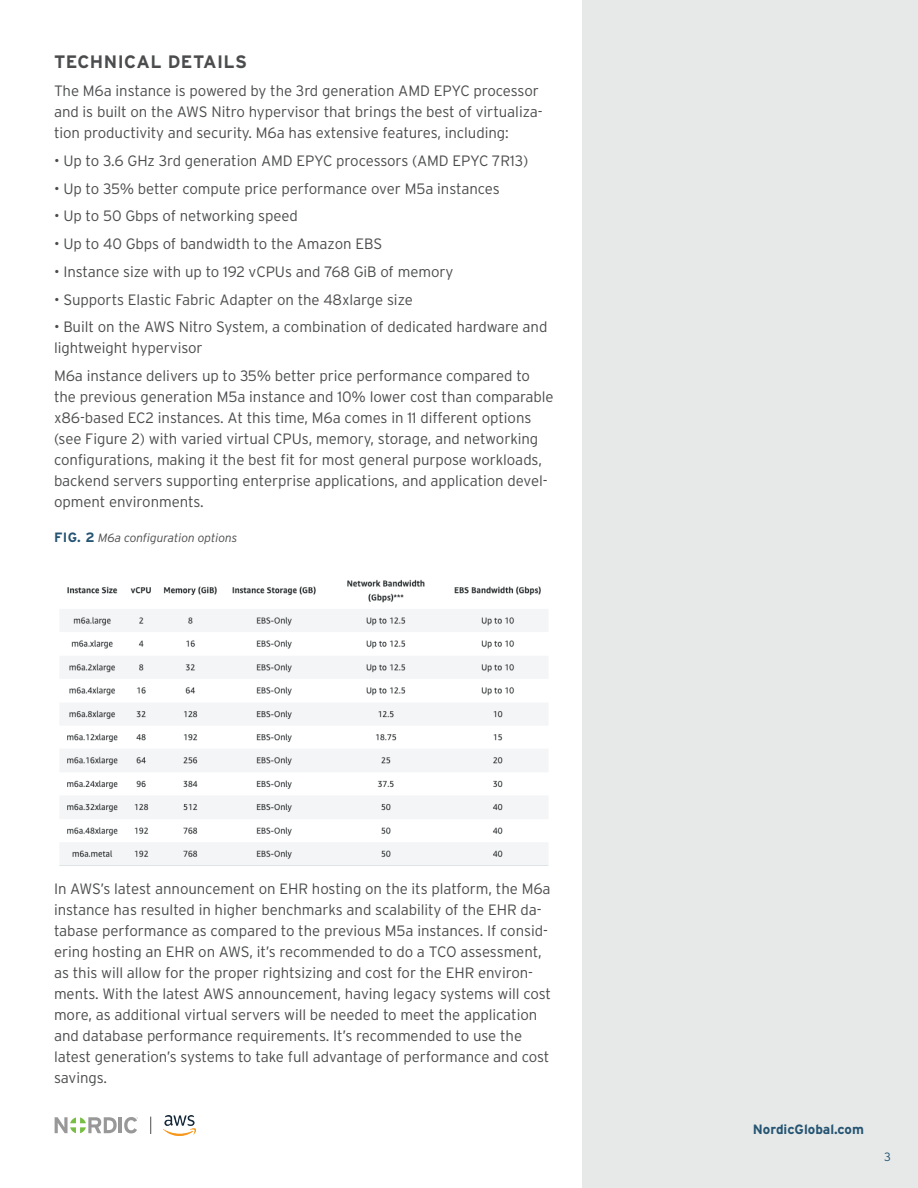
<style>
.page{position:relative;width:918px;height:1188px;background:#fff}
.page>*{position:absolute;margin:0;border:0;box-sizing:border-box;transform-origin:0 0}
.t1{font:700 18px "Interstate";letter-spacing:.025em;color:#4b4c4d}
.t2{font:300 15px/21px "Interstate";letter-spacing:-.005em;color:#4b4c4d}
.t3{font:700 13.5px "Interstate";color:#255472}
.t4{font:italic 300 12px "Interstate";letter-spacing:-.005em;color:#4b4c4d}
.t5{font:300 12px "Interstate";color:#255472}
.s1{font-weight:700;font-style:normal;font-size:13.5px;color:#255472}
</style>
<div class="page">
<div style="left:582px;top:0;width:336px;height:1188px;background:#e6e9e8"></div>
<img style="left:59px;top:579px;width:490px;height:287px">
<hr style="left:119px;top:1117px;width:3px;height:16px;background:#989899">
<svg style="left:55px;top:1117px;width:62px;height:16px"></svg>
<svg style="left:124px;top:1117px;width:14px;height:16px"></svg>
<svg style="left:150px;top:1117px;width:1px;height:17px"></svg>
<img style="left:163px;top:1116px;width:33px;height:19px">
<p class="t1" style="left:54px;top:52px;width:195px">TECHNICAL DETAILS</p>
<p class="t2" style="left:54px;top:80px;width:490px">The M6a instance is powered by the 3rd generation AMD EPYC processor and is built on the AWS Nitro hypervisor that brings the best of virtualiza&shy;tion productivity and security. M6a has extensive features, including:</p>
<p class="t2" style="left:54px;top:150px;width:476px">• Up to 3.6 GHz 3rd generation AMD EPYC processors (AMD EPYC 7R13)</p>
<p class="t2" style="left:54px;top:178px;width:447px">• Up to 35% better compute price performance over M5a instances</p>
<p class="t2" style="left:54px;top:205px;width:245px">• Up to 50 Gbps of networking speed</p>
<p class="t2" style="left:54px;top:233px;width:330px">• Up to 40 Gbps of bandwidth to the Amazon EBS</p>
<p class="t2" style="left:54px;top:261px;width:401px">• Instance size with up to 192 vCPUs and 768 GiB of memory</p>
<p class="t2" style="left:54px;top:289px;width:360px">• Supports Elastic Fabric Adapter on the 48xlarge size</p>
<p class="t2" style="left:54px;top:316px;width:495px">• Built on the AWS Nitro System, a combination of dedicated hardware and lightweight hypervisor</p>
<p class="t2" style="left:54px;top:365px;width:501px">M6a instance delivers up to 35% better price performance compared to the previous generation M5a instance and 10% lower cost than comparable x86-based EC2 instances. At this time, M6a comes in 11 different options (see Figure 2) with varied virtual CPUs, memory, storage, and networking configurations, making it the best fit for most general purpose workloads, backend servers supporting enterprise applications, and application devel&shy;opment environments.</p>
<p class="t4" style="left:54px;top:531px;width:185px"><span class="s1">FIG. 2</span> M6a configuration options</p>
<p class="t2" style="left:54px;top:878px;width:499px">In AWS’s latest announcement on EHR hosting on the its platform, the M6a instance has resulted in higher benchmarks and scalability of the EHR da&shy;tabase performance as compared to the previous M5a instances. If consid&shy;ering hosting an EHR on AWS, it’s recommended to do a TCO assessment, as this will allow for the proper rightsizing and cost for the EHR environ&shy;ments. With the latest AWS announcement, having legacy systems will cost more, as additional virtual servers will be needed to meet the application and database performance requirements. It’s recommended to use the latest generation’s systems to take full advantage of performance and cost savings.</p>
<p class="t3" style="left:753px;top:1122px;width:113px">NordicGlobal.com</p>
<p class="t5" style="left:884px;top:1150px;width:8px">3</p>
</div>
